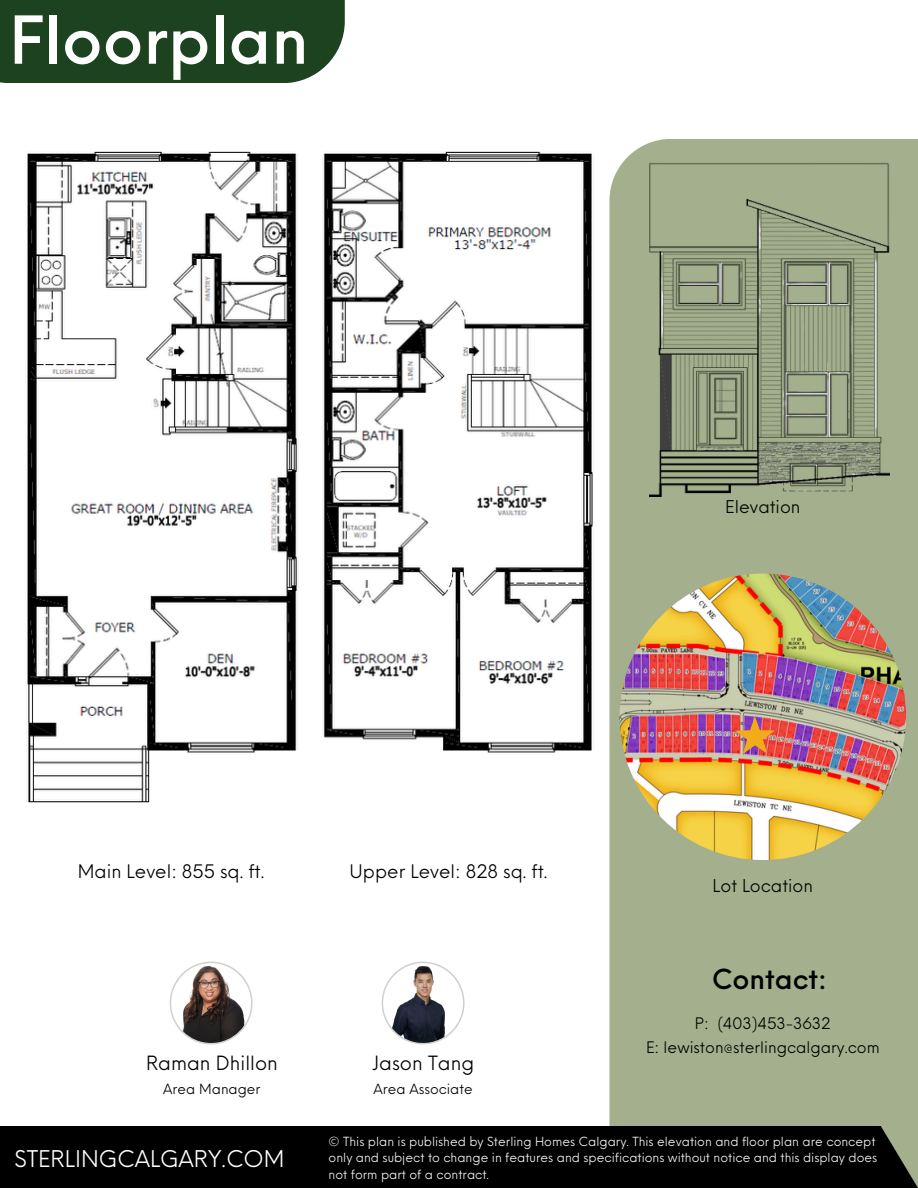
<style>
.page{position:relative;width:918px;height:1188px;background:#fff}
.page>*{position:absolute;margin:0;border:0;box-sizing:border-box;transform-origin:0 0}
.t1{font:500 64.5px "Neue Einstellung";color:#fff}
.t2{font:500 27px "Neue Einstellung";color:#000}
.t3{font:22.5px "Neue Einstellung";color:#fff}
.t4{font:19.2px "Neue Einstellung";color:#000}
.t5{font:18.3px "Neue Einstellung";color:#000}
.t6{font:17.25px "Neue Einstellung";color:#000}
.t7{font:15.6px/24.8px "Neue Einstellung";color:#000;text-align:center}
.t8{font:13.65px "Neue Einstellung";color:#000}
.t9{font:12.3px/16.4px "Neue Einstellung";color:#f6f9f6}
</style>
<div class="page">
<div style="left:609px;top:139px;width:309px;height:1049px;background:#a4b08d"></div>
<div style="left:0;top:1126px;width:881px;height:62px;background:#000"></div>
<svg style="left:881px;top:1126px;width:37px;height:62px"></svg>
<div style="left:0;top:0;width:345px;height:83px;background:#1d4220"></div>
<img style="left:620px;top:574px;width:286px;height:286px;border-radius:50%">
<img style="left:735px;top:717px;width:40px;height:37px">
<svg style="left:170px;top:962px;width:83px;height:82px"></svg>
<svg style="left:382px;top:962px;width:83px;height:82px"></svg>
<img style="left:27px;top:151px;width:566px;height:652px">
<div style="left:310px;top:759px;width:287px;height:51px;background:#fff"></div>
<img style="left:649px;top:163px;width:241px;height:334px">
<h5 class="t1" style="left:9px;top:-18px;width:301px">Floorplan</h5>
<p class="t6" style="left:725px;top:492px;width:77px">Elevation</p>
<h4 class="t5" style="left:78px;top:855px;width:188px">Main Level: 855 sq. ft.</h4>
<h2 class="t4" style="left:146px;top:1046px;width:133px">Raman Dhillon</h2>
<h2 class="t8" style="left:163px;top:1077px;width:99px">Area Manager</h2>
<p class="t3" style="left:14px;top:1139px;width:272px">STERLINGCALGARY.COM</p>
<h5 class="t5" style="left:350px;top:855px;width:199px">Upper Level: 828 sq. ft.</h5>
<h4 class="t4" style="left:372px;top:1046px;width:104px">Jason Tang</h4>
<h4 class="t8" style="left:373px;top:1077px;width:101px">Area Associate</h4>
<h4 class="t6" style="left:713px;top:870px;width:102px">Lot Location</h4>
<p class="t2" style="left:712px;top:955px;width:117px">Contact:</p>
<p class="t7" style="left:646px;top:1009px;width:235px">P: (403)453-3632<br>E: lewiston@sterlingcalgary.com</p>
<p class="t9" style="left:329px;top:1132px;width:550px">© This plan is published by Sterling Homes Calgary. This elevation and floor plan are concept only and subject to change in features and specifications without notice and this display does not form part of a contract.</p>
</div>
